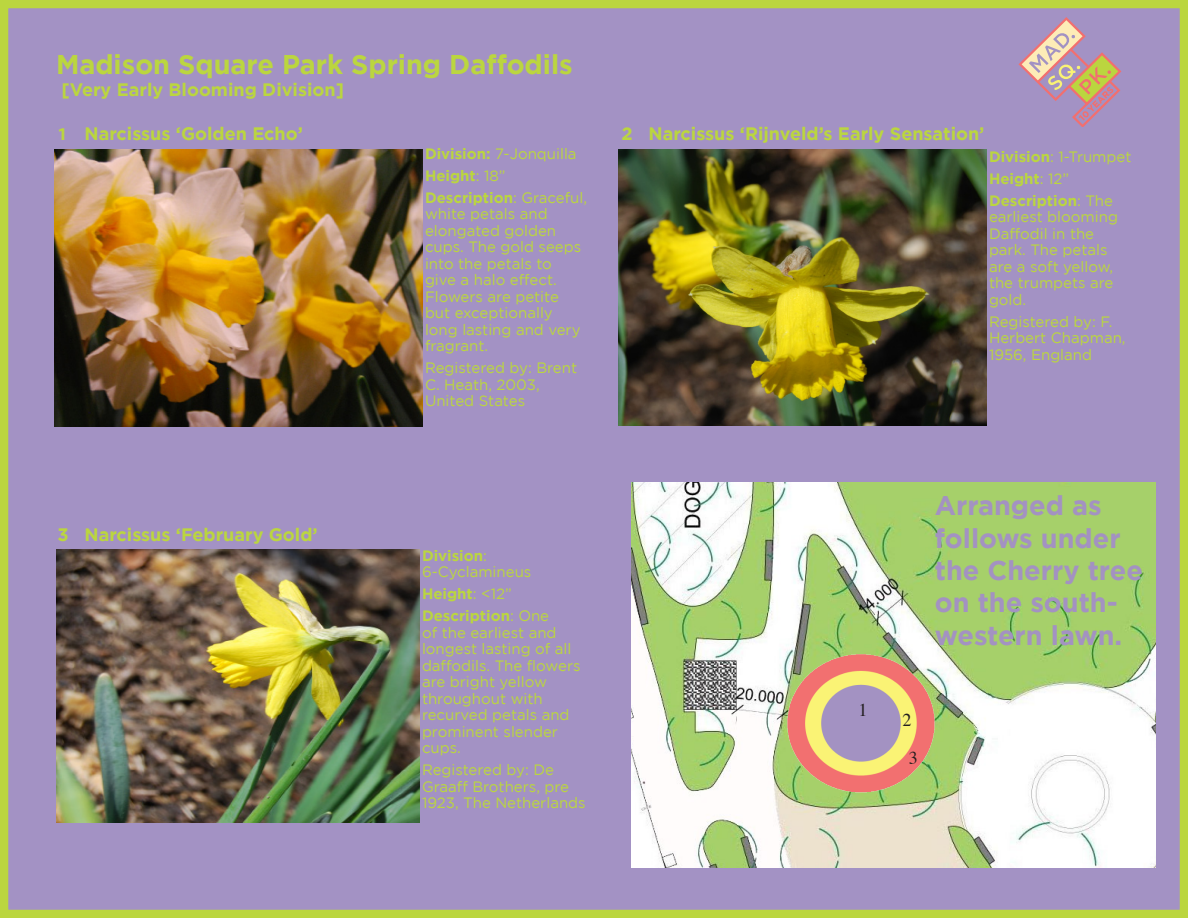
<style>
.page{position:relative;width:1188px;height:918px;background:#a392c4}
.page>*{position:absolute;margin:0;border:0;box-sizing:border-box;transform-origin:0 0}
.t1{font:700 27px/32.4px "Gotham";color:#a392c2}
.Document_Title{font:700 27px "Gotham";color:#bbd63f}
.Numbered_Step{font:700 18px "Gotham";color:#bbd63f}
.Date{font:700 18px "Gotham";color:#bbd63f}
.t2{font:18px "Times";color:#231f20}
.Script{font:15px/16.5px "Gotham";color:#bbd63f}
.Script-2{font:700 15px "Gotham";color:#bbd63f}
.s1{font-family:"Myriad Pro"}
.s2{font-weight:700}
.s3{font-weight:400}
</style>
<div class="page">
<img style="left:619px;top:149px;width:367px;height:276px">
<img style="left:56px;top:550px;width:363px;height:273px">
<img style="left:55px;top:150px;width:367px;height:277px">
<img style="left:632px;top:482px;width:523px;height:386px">
<img style="left:757px;top:639px;width:207px;height:174px">
<svg style="left:1018px;top:17px;width:103px;height:110px"></svg>
<p class="Document_Title" style="left:56px;top:49px;width:518px">Madison Square Park Spring Daffodils</p>
<p class="Date" style="left:61px;top:79px;width:284px">[Very Early Blooming Division]</p>
<p class="Numbered_Step" style="left:58px;top:123px;width:247px"><span class="s1">1</span> Narcissus ‘Golden Echo’</p>
<p class="Numbered_Step" style="left:622px;top:123px;width:364px">2 Narcissus ‘Rijnveld’s Early Sensation’</p>
<p class="Numbered_Step" style="left:58px;top:524px;width:262px">3 Narcissus ‘February Gold’</p>
<p class="Script" style="left:425px;top:145px;width:153px"><span class="s2">Division:</span> 7-Jonquilla</p>
<p class="Script-2" style="left:425px;top:167px;width:82px">Height<span class="s3">: 18”</span></p>
<p class="Script" style="left:425px;top:189px;width:164px"><span class="s2">Description</span>: Graceful, white petals and elongated golden cups. The gold seeps into the petals to<br>give a halo effect.<br>Flowers are petite but exceptionally long lasting and very fragrant.</p>
<p class="Script" style="left:425px;top:359px;width:154px">Registered by: Brent<br>C. Heath, 2003,<br>United States</p>
<p class="Script" style="left:422px;top:547px;width:111px"><span class="s2">Division</span>:<br>6-Cyclamineus</p>
<p class="Script-2" style="left:422px;top:585px;width:91px">Height<span class="s3">: &lt;12”</span></p>
<p class="Script" style="left:422px;top:607px;width:160px"><span class="s2">Description</span>: One<br>of the earliest and longest lasting of all daffodils. The flowers are bright yellow throughout with recurved petals and prominent slender cups.</p>
<p class="Script" style="left:422px;top:761px;width:165px">Registered by: De<br>Graaff Brothers, pre<br>1923, The Netherlands</p>
<p class="Script" style="left:989px;top:148px;width:144px"><span class="s2">Division</span>: 1-Trumpet</p>
<p class="Script-2" style="left:989px;top:170px;width:82px">Height<span class="s3">: 12”</span></p>
<p class="Script" style="left:989px;top:192px;width:130px"><span class="s2">Description</span>: The earliest blooming<br>Daffodil in the park. The petals are a soft yellow, the trumpets are gold.</p>
<p class="Script" style="left:989px;top:313px;width:138px">Registered by: F.<br>Herbert Chapman,<br>1956, England</p>
<p class="t2" style="left:859px;top:693px;width:10px">1</p>
<p class="t1" style="left:935px;top:489px;width:210px">Arranged as follows under the Cherry tree on the south&shy;western lawn.</p>
<p class="t2" style="left:902px;top:703px;width:10px">2</p>
<p class="t2" style="left:909px;top:741px;width:10px">3</p>
</div>
